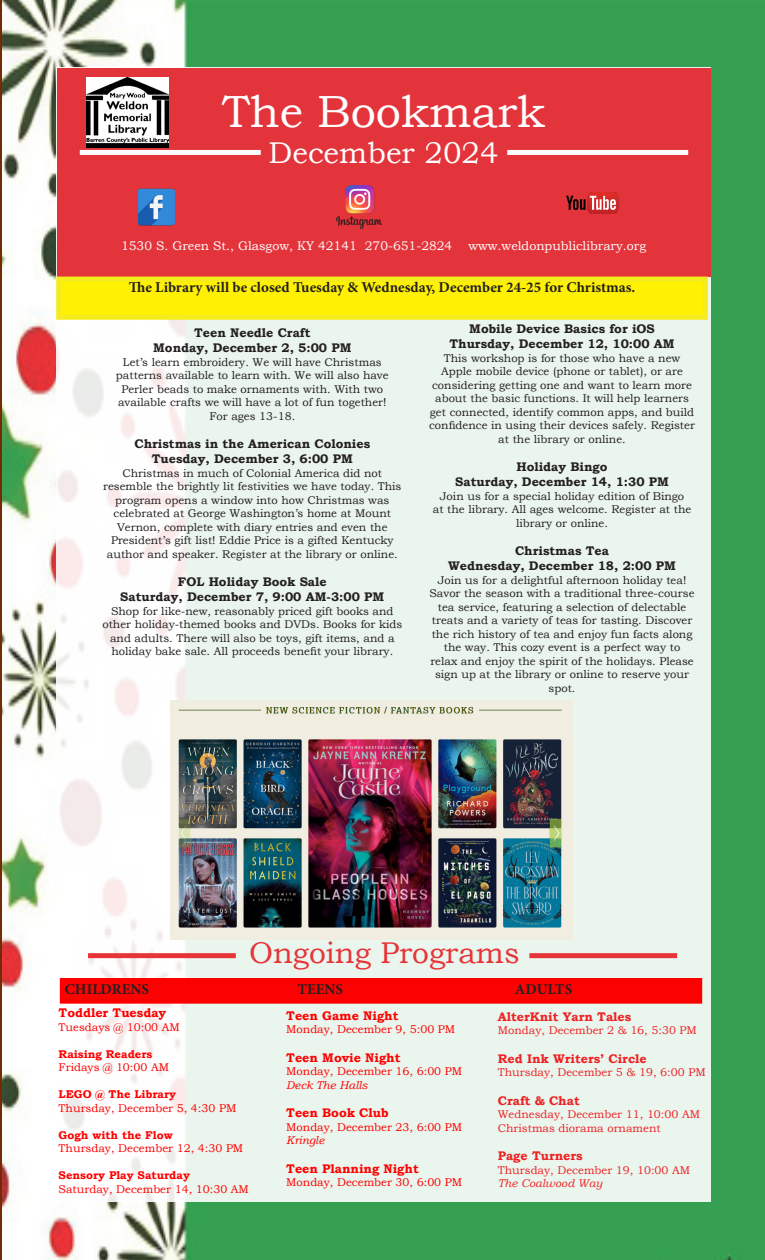
<style>
.page{position:relative;width:765px;height:1260px;background:#fff}
.page>*{position:absolute;margin:0;border:0;box-sizing:border-box;transform-origin:0 0}
.t1{font:45px "Bookman Old Style";color:#fff}
.t2{font:30px "Bookman Old Style";color:#e73438}
.t3{font:30px "Bookman Old Style";color:#fff}
.t4{font:700 15px "Minion Pro";color:#231f20}
.t5{font:700 12.5px/15px "Bookman Old Style";color:#231f20;text-align:center}
.t6{font:700 12.5px "Bookman Old Style";color:#f00}
.t7{font:12.5px "Bookman Old Style";color:#fff}
.t8{font:700 12.5px "Bookman Old Style";color:#ee2123}
.t9{font:11.25px/13.5px "Bookman Old Style";color:#231f20;text-align:center}
.t10{font:11.25px/13.5px "Bookman Old Style";color:#f00}
.t11{font:11.25px/13.5px "Bookman Old Style";color:#ee2123}
.s1{font-weight:700}
.s2{font-style:italic}
</style>
<div class="page">
<img style="left:2px;top:0;width:763px;height:1259px">
<div style="left:56px;top:68px;width:655px;height:1134px;background:linear-gradient(to right,#f6f9f6,#e5f3e9)"></div>
<div style="left:57px;top:68px;width:653px;height:209px;background:#e3343b"></div>
<div style="left:80px;top:150px;width:181px;height:5px;background:#fff"></div>
<div style="left:507px;top:150px;width:181px;height:5px;background:#fff"></div>
<img style="left:138px;top:188px;width:36px;height:37px">
<img style="left:566px;top:192px;width:53px;height:22px">
<img style="left:87px;top:78px;width:81px;height:69px">
<div style="left:88px;top:953px;width:148px;height:5px;background:#e73438"></div>
<div style="left:529px;top:953px;width:148px;height:5px;background:#e73438"></div>
<div style="left:59px;top:279px;width:646px;height:38px;background:#fff101"></div>
<div style="left:56px;top:277px;width:652px;height:43px;border:5px solid #f4ec1f"></div>
<img style="left:336px;top:185px;width:46px;height:43px">
<div style="left:62px;top:980px;width:638px;height:21px;background:#fd0202"></div>
<div style="left:60px;top:978px;width:642px;height:26px;border:5px solid #fc0000"></div>
<img style="left:170px;top:701px;width:403px;height:238px">
<p class="t1" style="left:222px;top:82px;width:325px">The Bookmark</p>
<p class="t3" style="left:268px;top:133px;width:232px">December 2024</p>
<p class="t7" style="left:121px;top:238px;width:333px">1530 S. Green St., Glasgow, KY 42141 270-651-2824</p>
<p class="t7" style="left:468px;top:238px;width:179px">www.weldonpubliclibrary.org</p>
<p class="t4" style="left:129px;top:277px;width:508px">The Library will be closed Tuesday &amp; Wednesday, December 24-25 for Christmas.</p>
<p class="t5" style="left:153px;top:325px;width:200px">Teen Needle Craft<br>Monday, December 2, 5:00 PM</p>
<p class="t9" style="left:116px;top:355px;width:274px">Let’s learn embroidery. We will have Christmas patterns available to learn with. We will also have Perler beads to make ornaments with. With two available crafts we will have a lot of fun together!<br>For ages 13-18.</p>
<p class="t5" style="left:134px;top:436px;width:237px">Christmas in the American Colonies<br>Tuesday, December 3, 6:00 PM</p>
<p class="t9" style="left:103px;top:466px;width:300px">Christmas in much of Colonial America did not resemble the brightly lit festivities we have today. This program opens a window into how Christmas was celebrated at George Washington’s home at Mount Vernon, complete with diary entries and even the President’s gift list! Eddie Price is a gifted Kentucky author and speaker. Register at the library or online.</p>
<p class="t5" style="left:120px;top:574px;width:266px">FOL Holiday Book Sale<br>Saturday, December 7, 9:00 AM-3:00 PM</p>
<p class="t9" style="left:102px;top:604px;width:301px">Shop for like-new, reasonably priced gift books and other holiday-themed books and DVDs. Books for kids and adults. There will also be toys, gift items, and a holiday bake sale. All proceeds benefit your library.</p>
<p class="t5" style="left:449px;top:321px;width:227px">Mobile Device Basics for iOS<br>Thursday, December 12, 10:00 AM</p>
<p class="t9" style="left:429px;top:351px;width:267px">This workshop is for those who have a new Apple mobile device (phone or tablet), or are considering getting one and want to learn more about the basic functions. It will help learners get connected, identify common apps, and build confidence in using their devices safely. Register at the library or online.</p>
<p class="t5" style="left:455px;top:459px;width:215px">Holiday Bingo<br>Saturday, December 14, 1:30 PM</p>
<p class="t9" style="left:433px;top:489px;width:260px">Join us for a special holiday edition of Bingo<br>at the library. All ages welcome. Register at the library or online.</p>
<p class="t5" style="left:448px;top:543px;width:229px">Christmas Tea<br>Wednesday, December 18, 2:00 PM</p>
<p class="t9" style="left:430px;top:573px;width:267px">Join us for a delightful afternoon holiday tea!<br>Savor the season with a traditional three-course tea service, featuring a selection of delectable treats and a variety of teas for tasting. Discover the rich history of tea and enjoy fun facts along the way. This cozy event is a perfect way to relax and enjoy the spirit of the holidays. Please sign up at the library or online to reserve your spot.</p>
<p class="t2" style="left:249px;top:933px;width:272px">Ongoing Programs</p>
<p class="t4" style="left:65px;top:979px;width:86px">CHILDRENS</p>
<p class="t4" style="left:297px;top:979px;width:47px">TEENS</p>
<p class="t4" style="left:515px;top:979px;width:59px">ADULTS</p>
<p class="t6" style="left:59px;top:1004px;width:109px">Toddler Tuesday</p>
<p class="t10" style="left:59px;top:1020px;width:123px">Tuesdays @ 10:00 AM</p>
<p class="t10" style="left:59px;top:1047px;width:112px"><span class="s1">Raising Readers<br></span>Fridays @ 10:00 AM</p>
<p class="t10" style="left:59px;top:1088px;width:179px"><span class="s1">LEGO @ The Library<br></span>Thursday, December 5, 4:30 PM</p>
<p class="t10" style="left:59px;top:1128px;width:186px"><span class="s1">Gogh with the Flow<br></span>Thursday, December 12, 4:30 PM</p>
<p class="t10" style="left:59px;top:1169px;width:192px"><span class="s1">Sensory Play Saturday<br></span>Saturday, December 14, 10:30 AM</p>
<p class="t6" style="left:286px;top:1007px;width:114px">Teen Game Night</p>
<p class="t10" style="left:286px;top:1023px;width:170px">Monday, December 9, 5:00 PM</p>
<p class="t6" style="left:286px;top:1049px;width:116px">Teen Movie Night</p>
<p class="t10" style="left:286px;top:1065px;width:177px">Monday, December 16, 6:00 PM<br><span class="s2">Deck The Halls</span></p>
<p class="t6" style="left:286px;top:1104px;width:104px">Teen Book Club</p>
<p class="t10" style="left:286px;top:1120px;width:177px">Monday, December 23, 6:00 PM<br><span class="s2">Kringle</span></p>
<p class="t6" style="left:286px;top:1160px;width:134px">Teen Planning Night</p>
<p class="t10" style="left:286px;top:1176px;width:177px">Monday, December 30, 6:00 PM</p>
<p class="t8" style="left:498px;top:1008px;width:135px">AlterKnit Yarn Tales</p>
<p class="t11" style="left:498px;top:1024px;width:201px">Monday, December 2 &amp; 16, 5:30 PM</p>
<p class="t8" style="left:498px;top:1050px;width:151px">Red Ink Writers’ Circle</p>
<p class="t11" style="left:498px;top:1066px;width:209px">Thursday, December 5 &amp; 19, 6:00 PM</p>
<p class="t8" style="left:498px;top:1092px;width:84px">Craft &amp; Chat</p>
<p class="t11" style="left:498px;top:1108px;width:204px">Wednesday, December 11, 10:00 AM<br>Christmas diorama ornament</p>
<p class="t8" style="left:498px;top:1147px;width:86px">Page Turners</p>
<p class="t11" style="left:498px;top:1163px;width:194px">Thursday, December 19, 10:00 AM<br><span class="s2">The Coalwood Way</span></p>
</div>
